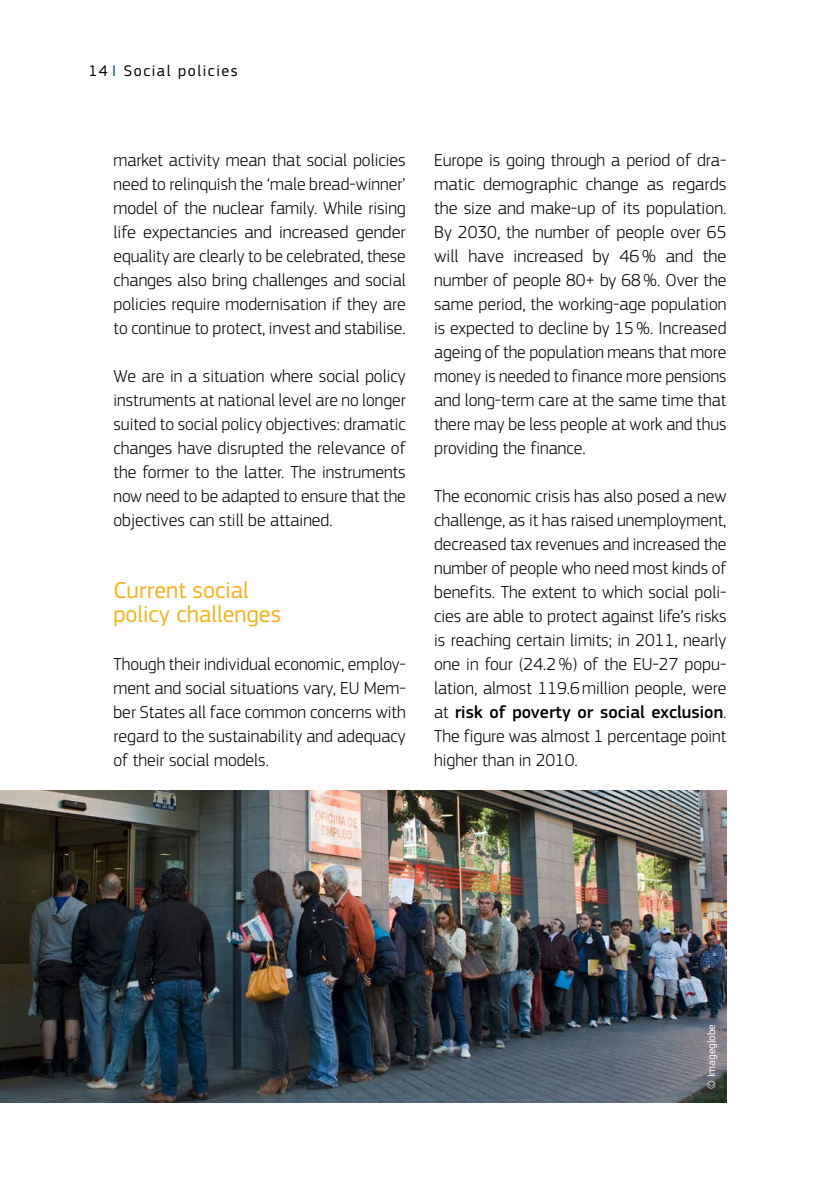
<style>
.page{position:relative;width:840px;height:1191px;background:#fff}
.page>*{position:absolute;margin:0;border:0;box-sizing:border-box;transform-origin:0 0}
.Header_2_-_Ch__1{font:24px/24px "EC Square Sans Pro";color:#f1b41f}
.Body{font:300 18px/24px "EC Square Sans Pro";color:#000;text-align:justify}
.t1{font:16px "EC Square Sans Pro";letter-spacing:.1em;color:#000}
.t2{font:11px "EC Square Sans Pro";color:#fff}
.s1{color:#004876}
.s2{font-weight:500}
</style>
<div class="page">
<img style="left:0;top:790px;width:726px;height:312px">
<p class="t1" style="left:88px;top:61px;width:151px">14 <span class="s1">I</span> Social policies</p>
<p class="Body" style="left:113px;top:148px;width:294px">market activity mean that social policies need to relinquish the ‘male bread-winner’ model of the nuclear family. While rising life expectancies and increased gender equality are clearly to be celebrated, these changes also bring challenges and social policies require modernisation if they are to continue to protect, invest and stabilise.</p>
<p class="Body" style="left:113px;top:364px;width:294px">We are in a situation where social policy instruments at national level are no longer suited to social policy objectives: dramatic changes have disrupted the relevance of the former to the latter. The instruments now need to be adapted to ensure that the objectives can still be attained.</p>
<h2 class="Header_2_-_Ch__1" style="left:113px;top:578px;width:169px">Current social policy challenges</h2>
<p class="Body" style="left:113px;top:652px;width:293px">Though their individual economic, employ&shy;ment and social situations vary, EU Mem&shy;ber States all face common concerns with regard to the sustainability and adequacy of their social models.</p>
<p class="Body" style="left:434px;top:148px;width:294px">Europe is going through a period of dra&shy;matic demographic change as regards the size and make-up of its population.<br>By 2030, the number of people over 65 will have increased by 46% and the number of people 80+ by 68%. Over the same period, the working‑age population is expected to decline by 15%. Increased ageing of the population means that more money is needed to finance more pensions and long-term care at the same time that there may be less people at work and thus providing the finance.</p>
<p class="Body" style="left:434px;top:484px;width:294px">The economic crisis has also posed a new challenge, as it has raised unemployment, decreased tax revenues and increased the number of people who need most kinds of benefits. The extent to which social poli&shy;cies are able to protect against life’s risks is reaching certain limits; in 2011, nearly one in four (24.2%) of the EU-27 popu&shy;lation, almost 119.6million people, were at <span class="s2">risk of poverty or social exclusion</span>.<br>The figure was almost 1 percentage point higher than in 2010.</p>
<p class="t2" style="left:704px;top:1089px;width:66px;rotate:-90deg">© Imageglobe</p>
</div>
